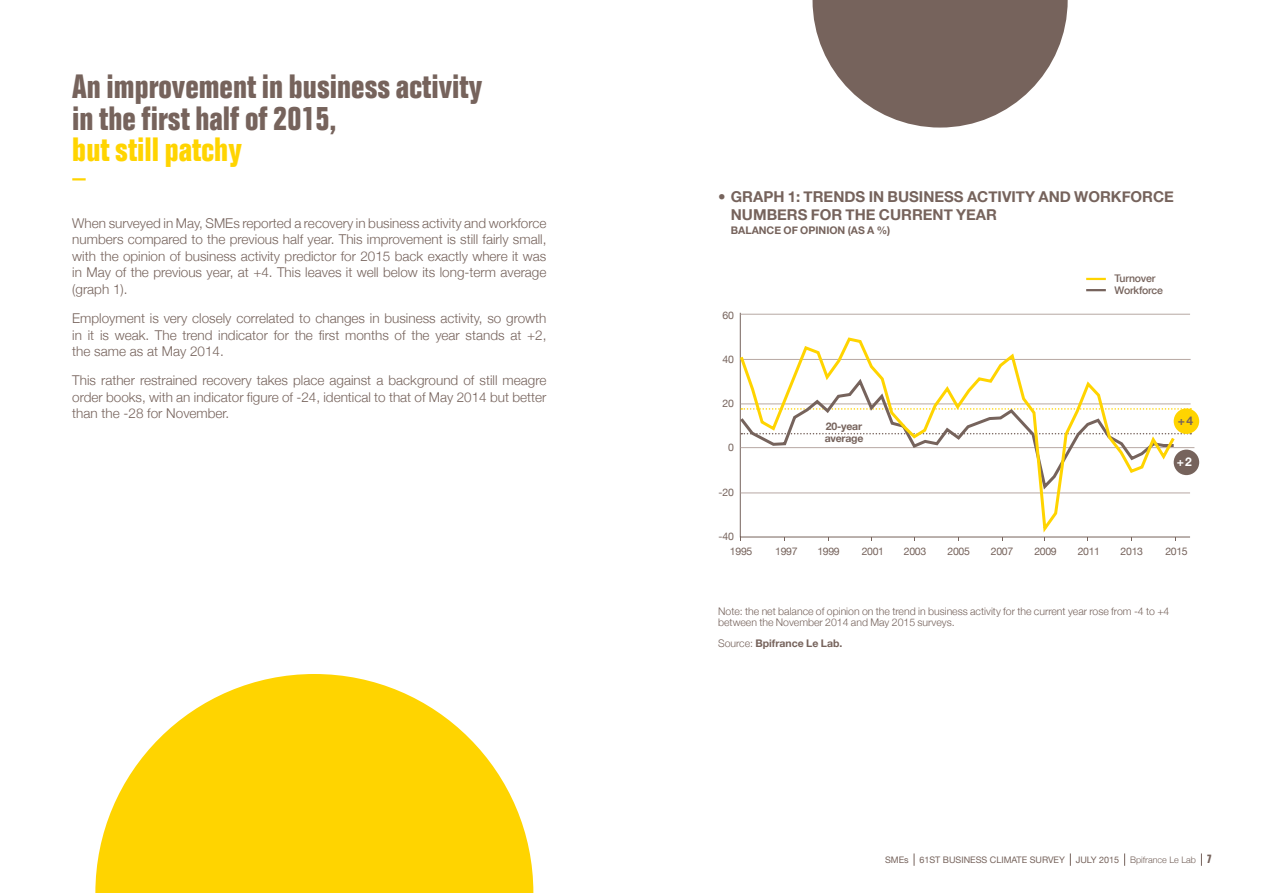
<style>
.page{position:relative;width:1263px;height:893px;background:#fff}
.page>*{position:absolute;margin:0;border:0;box-sizing:border-box;transform-origin:0 0}
.t1{font:700 condensed 33px/31.5px "Folio";color:#76635c}
.t2{font:700 condensed 33px "Folio";color:#ffd400}
.t3{font:700 15px/18px "Helvetica Neue";color:#76635c}
.t4{font:300 13.5px/16.5px "Helvetica Neue";color:#76635c;text-align:justify}
.t5{font:700 12px "Helvetica Neue";color:#fff}
.t6{font:700 12px "Helvetica Neue";color:#76635c}
.t7{font:300 10.5px/10.5px "Helvetica Neue";color:#76635c}
.t8{font:10.5px "Helvetica Neue";letter-spacing:-.03em;color:#76635c}
.t9{font:700 10.5px "Helvetica Neue";color:#76635c}
.t10{font:500 10.5px/12.3px "Helvetica Neue";letter-spacing:-.02em;color:#76635c}
.t11{font:700 10.5px/12px "Helvetica Neue";letter-spacing:-.02em;color:#76635c}
.t12{font:9px "Helvetica Neue";color:#76635c}
.s1{font-weight:300}
.s2{font-family:"Folio";font-weight:700;font-stretch:condensed;font-size:12px}
</style>
<div class="page">
<svg style="left:914px;top:853px;width:1px;height:13px"></svg>
<svg style="left:1070px;top:853px;width:1px;height:13px"></svg>
<svg style="left:1124px;top:853px;width:1px;height:13px"></svg>
<svg style="left:1201px;top:853px;width:1px;height:13px"></svg>
<svg style="left:739px;top:312px;width:452px;height:226px"></svg>
<hr style="left:741px;top:493px;width:449px;height:1px;background:#b7a8a3">
<hr style="left:741px;top:447px;width:453px;height:1px;background:#b7a8a3">
<hr style="left:741px;top:359px;width:449px;height:1px;background:#b7a8a3">
<hr style="left:741px;top:314px;width:449px;height:1px;background:#b7a8a3">
<hr style="left:741px;top:404px;width:449px;height:1px;background:#b7a8a3">
<div style="left:1174px;top:450px;width:25px;height:25px;background:#76635c;border-radius:50%"></div>
<div style="left:1174px;top:408px;width:25px;height:26px;background:#ffd400;border-radius:50%"></div>
<hr style="left:1086px;top:278px;width:20px;height:2px;background:#ffd400">
<hr style="left:1086px;top:289px;width:20px;height:2px;background:#76635c">
<svg style="left:739px;top:336px;width:438px;height:201px"></svg>
<svg style="left:72px;top:178px;width:14px;height:2px"></svg>
<svg style="left:812px;top:0;width:256px;height:128px"></svg>
<svg style="left:95px;top:674px;width:438px;height:219px;fill:#ffd400"></svg>
<h1 class="t1" style="left:72px;top:71px;width:411px">An improvement in business activity in the first half of 2015,</h1>
<h1 class="t2" style="left:72px;top:131px;width:171px">but still patchy</h1>
<p class="t4" style="left:72px;top:214px;width:476px">When surveyed in May, SMEs reported a recovery in business activity and workforce numbers compared to the previous half year. This improvement is still fairly small, with the opinion of business activity predictor for 2015 back exactly where it was in May of the previous year, at +4. This leaves it well below its long-term average (graph 1).</p>
<p class="t4" style="left:72px;top:310px;width:476px">Employment is very closely correlated to changes in business activity, so growth in it is weak. The trend indicator for the first months of the year stands at +2, the same as at May 2014.</p>
<p class="t4" style="left:72px;top:372px;width:476px">This rather restrained recovery takes place against a background of still meagre order books, with an indicator figure of -24, identical to that of May 2014 but better than the -28 for November.</p>
<p class="t3" style="left:731px;top:187px;width:445px;text-indent:-13px">• GRAPH 1: TRENDS IN BUSINESS ACTIVITY AND WORKFORCE<br>NUMBERS FOR THE CURRENT YEAR</p>
<p class="t9" style="left:731px;top:223px;width:161px">BALANCE OF OPINION (AS A %)</p>
<p class="t8" style="left:722px;top:309px;width:13px">60</p>
<p class="t8" style="left:722px;top:353px;width:13px">40</p>
<p class="t8" style="left:722px;top:397px;width:13px">20</p>
<p class="t8" style="left:728px;top:441px;width:7px">0</p>
<p class="t8" style="left:718px;top:486px;width:17px">-20</p>
<p class="t8" style="left:718px;top:530px;width:17px">-40</p>
<p class="t11" style="left:825px;top:420px;width:40px">20-year average</p>
<p class="t10" style="left:1114px;top:272px;width:50px">Turnover<br>Workforce</p>
<p class="t6" style="left:1178px;top:413px;width:17px">+4</p>
<p class="t5" style="left:1177px;top:454px;width:17px">+2</p>
<p class="t8" style="left:730px;top:544px;width:24px">1995</p>
<p class="t8" style="left:775px;top:544px;width:24px">1997</p>
<p class="t8" style="left:817px;top:544px;width:24px">1999</p>
<p class="t8" style="left:862px;top:544px;width:24px">2001</p>
<p class="t8" style="left:904px;top:544px;width:24px">2003</p>
<p class="t8" style="left:947px;top:544px;width:24px">2005</p>
<p class="t8" style="left:991px;top:544px;width:24px">2007</p>
<p class="t8" style="left:1034px;top:544px;width:24px">2009</p>
<p class="t8" style="left:1078px;top:544px;width:24px">2011</p>
<p class="t8" style="left:1120px;top:544px;width:24px">2013</p>
<p class="t8" style="left:1165px;top:544px;width:24px">2015</p>
<p class="t7" style="left:718px;top:606px;width:453px">Note: the net balance of opinion on the trend in business activity for the current year rose from -4 to +4 between the November 2014 and May 2015 surveys.</p>
<p class="t9" style="left:718px;top:636px;width:126px"><span class="s1">Source:</span> Bpifrance Le Lab.</p>
<p class="t12" style="left:885px;top:854px;width:328px">SMEs 61ST BUSINESS CLIMATE SURVEY JULY 2015 <span class="s1">Bpifrance Le Lab</span> <span class="s2">7</span></p>
</div>
